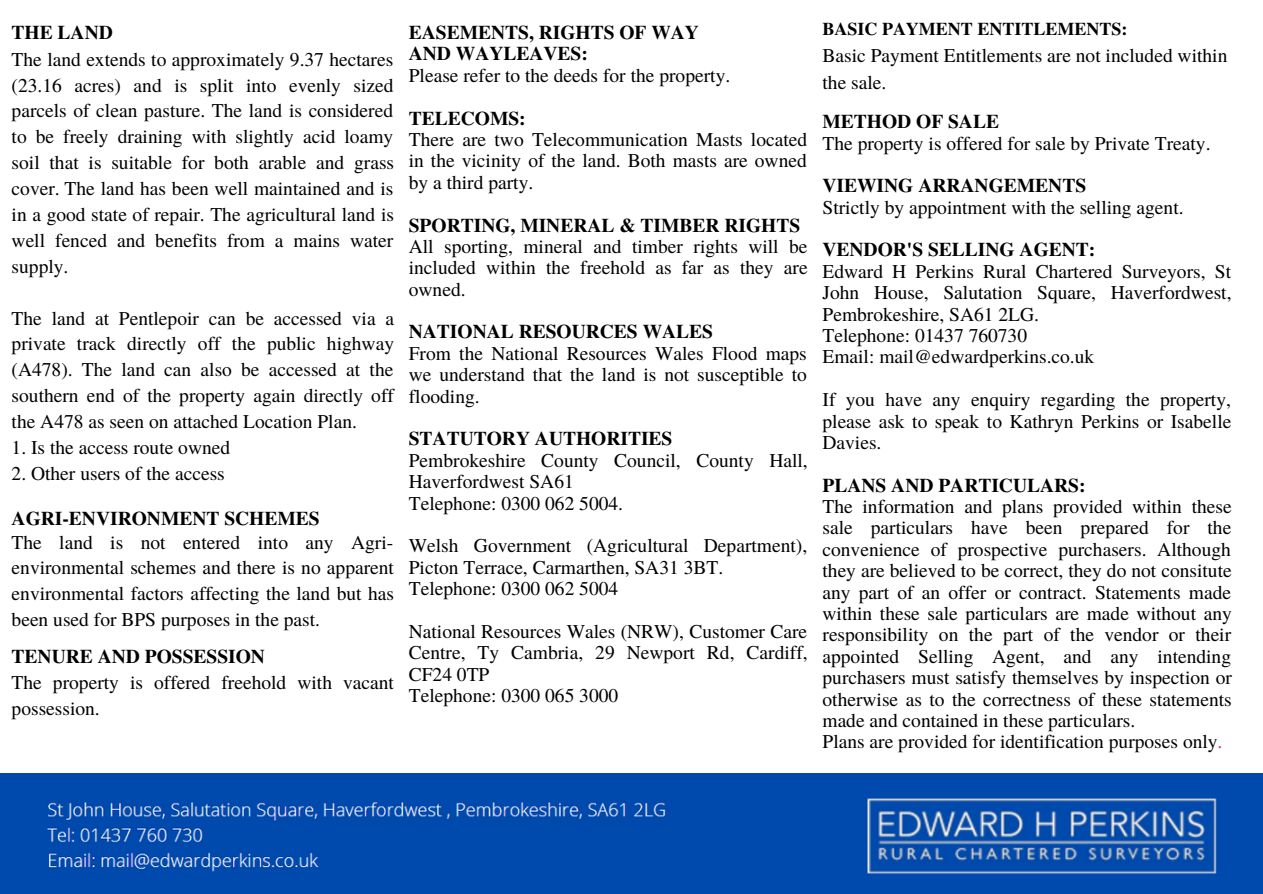
<style>
.page{position:relative;width:1263px;height:894px;background:#fff}
.page>*{position:absolute;margin:0;border:0;box-sizing:border-box;transform-origin:0 0}
.t1{font:19.5px/21.3px "Te X Gyre Termes";color:#000;text-align:justify}
.t2{font:700 19.5px/21.3px "Te X Gyre Termes";color:#000}
.t3{font:700 18px "Te X Gyre Termes";color:#000}
.s1{color:#dd2e44}
</style>
<div class="page">
<img style="left:0;top:773px;width:1263px;height:119px">
<p class="t2" style="left:12px;top:20px;width:103px">THE LAND</p>
<p class="t1" style="left:12px;top:45px;width:384px;line-height:25.8px">The land extends to approximately 9.37 hectares (23.16 acres) and is split into evenly sized parcels of clean pasture. The land is considered to be freely draining with slightly acid loamy soil that is suitable for both arable and grass cover. The land has been well maintained and is in a good state of repair. The agricultural land is well fenced and benefits from a mains water supply.</p>
<p class="t1" style="left:12px;top:304px;width:384px;line-height:25.8px">The land at Pentlepoir can be accessed via a private track directly off the public highway (A478). The land can also be accessed at the southern end of the property again directly off the A478 as seen on attached Location Plan.</p>
<p class="t1" style="left:12px;top:435px;width:220px">1. Is the access route owned</p>
<p class="t1" style="left:12px;top:461px;width:215px">2. Other users of the access</p>
<p class="t2" style="left:12px;top:506px;width:310px">AGRI-ENVIRONMENT SCHEMES</p>
<p class="t1" style="left:12px;top:528px;width:384px;line-height:25.8px">The land is not entered into any Agri&shy;environmental schemes and there is no apparent environmental factors affecting the land but has been used for BPS purposes in the past.</p>
<p class="t2" style="left:12px;top:645px;width:255px">TENURE AND POSSESSION</p>
<p class="t1" style="left:12px;top:668px;width:384px;line-height:25.8px">The property is offered freehold with vacant possession.</p>
<p class="t2" style="left:409px;top:21px;width:292px">EASEMENTS, RIGHTS OF WAY<br>AND WAYLEAVES:</p>
<p class="t1" style="left:409px;top:64px;width:323px">Please refer to the deeds for the property.</p>
<p class="t2" style="left:409px;top:106px;width:118px">TELECOMS:</p>
<p class="t1" style="left:409px;top:128px;width:400px">There are two Telecommunication Masts located in the vicinity of the land. Both masts are owned by a third party.</p>
<p class="t2" style="left:409px;top:213px;width:393px">SPORTING, MINERAL &amp; TIMBER RIGHTS</p>
<p class="t1" style="left:409px;top:234px;width:400px">All sporting, mineral and timber rights will be included within the freehold as far as they are owned.</p>
<p class="t2" style="left:409px;top:320px;width:306px">NATIONAL RESOURCES WALES</p>
<p class="t1" style="left:409px;top:341px;width:400px">From the National Resources Wales Flood maps we understand that the land is not susceptible to flooding.</p>
<p class="t2" style="left:409px;top:427px;width:265px">STATUTORY AUTHORITIES</p>
<p class="t1" style="left:409px;top:448px;width:400px;text-align:left">Pembrokeshire County Council, County Hall,<br>Haverfordwest SA61<br>Telephone: 0300 062 5004.</p>
<p class="t1" style="left:409px;top:534px;width:400px;text-align:left">Welsh Government (Agricultural Department),<br>Picton Terrace, Carmarthen, SA31 3BT.<br>Telephone: 0300 062 5004</p>
<p class="t1" style="left:409px;top:619px;width:400px;text-align:left">National Resources Wales (NRW), Customer Care<br>Centre, Ty Cambria, 29 Newport Rd, Cardiff,<br>CF24 0TP<br>Telephone: 0300 065 3000</p>
<p class="t3" style="left:822px;top:15px;width:306px">BASIC PAYMENT ENTITLEMENTS:</p>
<p class="t1" style="left:822px;top:41px;width:406px;line-height:27px">Basic Payment Entitlements are not included within the sale.</p>
<p class="t2" style="left:822px;top:110px;width:178px">METHOD OF SALE</p>
<p class="t1" style="left:822px;top:131px;width:390px">The property is offered for sale by Private Treaty.</p>
<p class="t2" style="left:822px;top:174px;width:265px">VIEWING ARRANGEMENTS</p>
<p class="t1" style="left:822px;top:195px;width:363px">Strictly by appointment with the selling agent.</p>
<p class="t2" style="left:822px;top:238px;width:274px">VENDOR'S SELLING AGENT:</p>
<p class="t1" style="left:822px;top:259px;width:411px;text-align:left">Edward H Perkins Rural Chartered Surveyors, St John House, Salutation Square, Haverfordwest, Pembrokeshire, SA61 2LG.<br>Telephone: 01437 760730<br>Email: mail@edwardperkins.co.uk</p>
<p class="t1" style="left:822px;top:388px;width:410px">If you have any enquiry regarding the property, please ask to speak to Kathryn Perkins or Isabelle Davies.</p>
<p class="t2" style="left:822px;top:473px;width:265px">PLANS AND PARTICULARS:</p>
<p class="t1" style="left:822px;top:494px;width:411px;text-align:left">The information and plans provided within these sale particulars have been prepared for the convenience of prospective purchasers. Although they are believed to be correct, they do not consitute any part of an offer or contract. Statements made within these sale particulars are made without any responsibility on the part of the vendor or their appointed Selling Agent, and any intending purchasers must satisfy themselves by inspection or otherwise as to the correctness of these statements made and contained in these particulars.<br>Plans are provided for identification purposes only<span class="s1">.</span></p>
</div>
